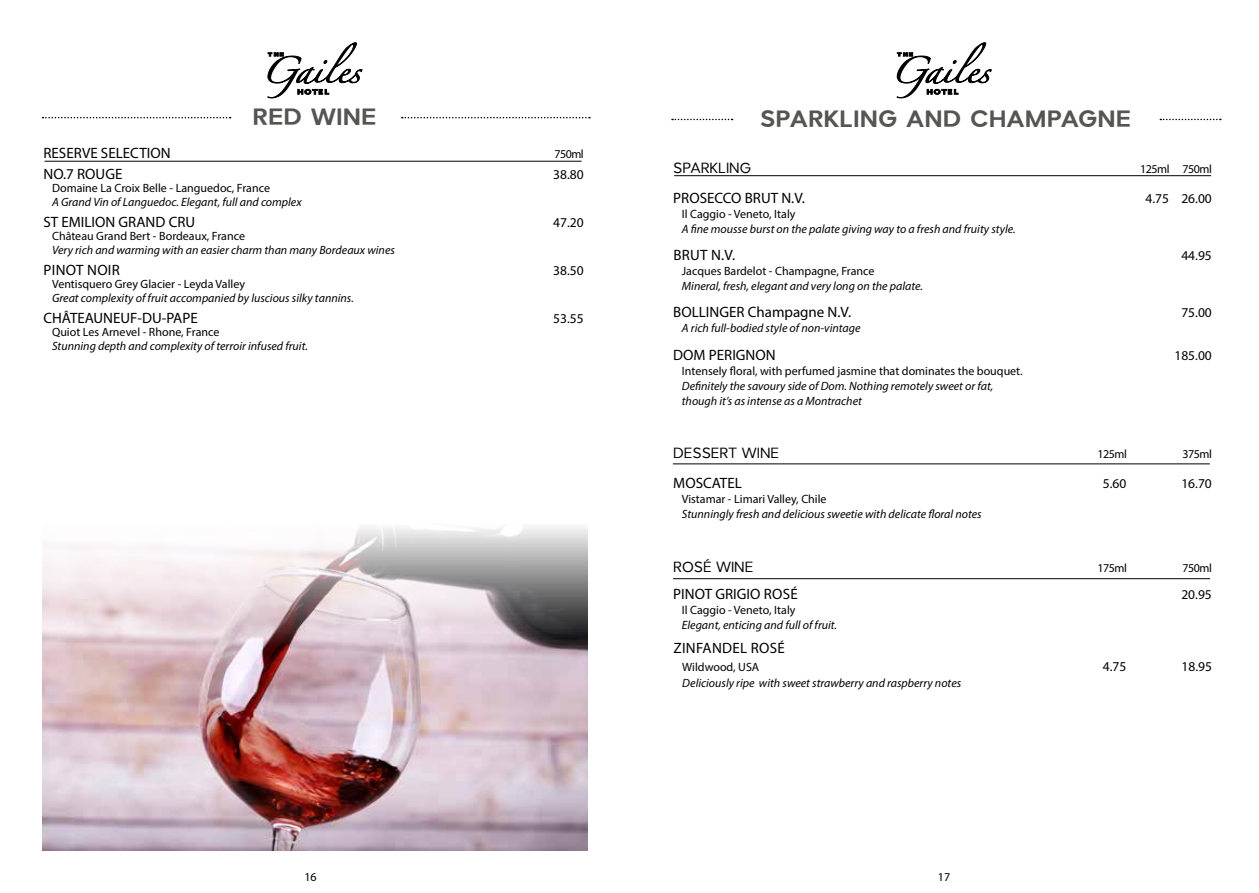
<style>
.page{position:relative;width:1259px;height:893px;background:#fff}
.page>*{position:absolute;margin:0;border:0;box-sizing:border-box;transform-origin:0 0}
.t1{font:700 24px "Larke Neue";color:#545653}
.t2{font:15px "Myriad Pro";color:#000}
.t3{font:15px "Larke Neue";color:#000}
.t4{font:15px "Myriad Pro";letter-spacing:.02em;color:#000}
.t5{font:13.5px "Myriad Pro";color:#000}
.t6{font:italic 12px/15px "Myriad Pro";color:#000}
.t7{font:12px "Myriad Pro";color:#000}
.t8{font:12px "Myriad Pro";letter-spacing:-.04em;color:#000}
</style>
<div class="page">
<svg style="left:267px;top:42px;width:95px;height:56px"></svg>
<svg style="left:897px;top:42px;width:94px;height:56px"></svg>
<svg style="left:672px;top:119px;width:60px;height:1px"></svg>
<svg style="left:1160px;top:119px;width:60px;height:1px"></svg>
<hr style="left:674px;top:175px;width:537px;height:1px;background:#000">
<hr style="left:673px;top:463px;width:536px;height:1px;background:#000">
<hr style="left:673px;top:578px;width:537px;height:1px;background:#000">
<svg style="left:43px;top:117px;width:188px;height:1px"></svg>
<svg style="left:402px;top:117px;width:188px;height:1px"></svg>
<hr style="left:45px;top:161px;width:536px;height:1px;background:#000">
<img style="left:42px;top:528px;width:545px;height:322px">
<h1 class="t1" style="left:252px;top:101px;width:126px">RED WINE</h1>
<p class="t2" style="left:43px;top:144px;width:129px">RESERVE SELECTION</p>
<p class="t7" style="left:554px;top:147px;width:31px">750ml</p>
<p class="t2" style="left:43px;top:165px;width:80px">NO.7 ROUGE</p>
<p class="t5" style="left:553px;top:166px;width:32px">38.80</p>
<p class="t7" style="left:52px;top:181px;width:219px">Domaine La Croix Belle - Languedoc, France</p>
<p class="t6" style="left:52px;top:194px;width:251px">A Grand Vin of Languedoc. Elegant, full and complex</p>
<p class="t2" style="left:43px;top:213px;width:153px">ST EMILION GRAND CRU</p>
<p class="t5" style="left:553px;top:214px;width:32px">47.20</p>
<p class="t7" style="left:52px;top:229px;width:194px">Château Grand Bert - Bordeaux, France</p>
<p class="t6" style="left:52px;top:242px;width:344px">Very rich and warming with an easier charm than many Bordeaux wines</p>
<p class="t4" style="left:44px;top:261px;width:78px">PINOT NOIR</p>
<p class="t5" style="left:553px;top:262px;width:32px">38.50</p>
<p class="t7" style="left:52px;top:277px;width:194px">Ventisquero Grey Glacier - Leyda Valley</p>
<p class="t6" style="left:52px;top:290px;width:303px">Great complexity of fruit accompanied by luscious silky tannins.</p>
<p class="t2" style="left:43px;top:309px;width:156px">CHÂTEAUNEUF-DU-PAPE</p>
<p class="t5" style="left:553px;top:310px;width:32px">53.55</p>
<p class="t7" style="left:52px;top:325px;width:169px">Quiot Les Arnevel - Rhone, France</p>
<p class="t6" style="left:52px;top:338px;width:257px">Stunning depth and complexity of terroir infused fruit.</p>
<h1 class="t1" style="left:760px;top:103px;width:373px">SPARKLING AND CHAMPAGNE</h1>
<p class="t3" style="left:673px;top:159px;width:79px">SPARKLING</p>
<p class="t8" style="left:1140px;top:162px;width:73px">125ml 750ml</p>
<p class="t2" style="left:673px;top:189px;width:133px">PROSECCO BRUT N.V.</p>
<p class="t5" style="left:1145px;top:190px;width:68px">4.75 26.00</p>
<p class="t7" style="left:682px;top:207px;width:115px">Il Caggio - Veneto, Italy</p>
<p class="t6" style="left:682px;top:221px;width:335px">A fine mousse burst on the palate giving way to a fresh and fruity style.</p>
<p class="t2" style="left:673px;top:246px;width:63px">BRUT N.V.</p>
<p class="t5" style="left:1181px;top:247px;width:32px">44.95</p>
<p class="t7" style="left:682px;top:264px;width:194px">Jacques Bardelot - Champagne, France</p>
<p class="t6" style="left:682px;top:279px;width:243px">Mineral, fresh, elegant and very long on the palate.</p>
<p class="t2" style="left:673px;top:303px;width:179px">BOLLINGER Champagne N.V.</p>
<p class="t5" style="left:1181px;top:305px;width:32px">75.00</p>
<p class="t6" style="left:682px;top:321px;width:180px">A rich full-bodied style of non-vintage</p>
<p class="t2" style="left:673px;top:345px;width:104px">DOM PERIGNON</p>
<p class="t5" style="left:1174px;top:347px;width:39px">185.00</p>
<p class="t7" style="left:682px;top:363px;width:342px">Intensely floral, with perfumed jasmine that dominates the bouquet.</p>
<p class="t6" style="left:682px;top:378px;width:313px">Definitely the savoury side of Dom. Nothing remotely sweet or fat, though it’s as intense as a Montrachet</p>
<p class="t3" style="left:673px;top:444px;width:107px">DESSERT WINE</p>
<p class="t7" style="left:1097px;top:447px;width:31px">125ml</p>
<p class="t7" style="left:1182px;top:447px;width:31px">375ml</p>
<p class="t2" style="left:673px;top:474px;width:70px">MOSCATEL</p>
<p class="t5" style="left:1102px;top:475px;width:25px">5.60</p>
<p class="t5" style="left:1181px;top:475px;width:32px">16.70</p>
<p class="t7" style="left:682px;top:492px;width:146px">Vistamar - Limari Valley, Chile</p>
<p class="t6" style="left:682px;top:507px;width:301px">Stunningly fresh and delicious sweetie with delicate floral notes</p>
<p class="t3" style="left:673px;top:557px;width:82px">ROSÉ WINE</p>
<p class="t7" style="left:1097px;top:560px;width:31px">175ml</p>
<p class="t7" style="left:1182px;top:560px;width:31px">750ml</p>
<p class="t2" style="left:673px;top:585px;width:126px">PINOT GRIGIO ROSÉ</p>
<p class="t5" style="left:1181px;top:586px;width:32px">20.95</p>
<p class="t7" style="left:682px;top:603px;width:115px">Il Caggio - Veneto, Italy</p>
<p class="t6" style="left:682px;top:617px;width:157px">Elegant, enticing and full of fruit.</p>
<p class="t4" style="left:673px;top:639px;width:113px">ZINFANDEL ROSÉ</p>
<p class="t7" style="left:682px;top:660px;width:78px">Wildwood, USA</p>
<p class="t5" style="left:1103px;top:658px;width:25px">4.75</p>
<p class="t5" style="left:1181px;top:658px;width:32px">18.95</p>
<p class="t6" style="left:682px;top:675px;width:280px">Deliciously ripe with sweet strawberry and raspberry notes</p>
<p class="t7" style="left:304px;top:869px;width:14px">16</p>
<p class="t7" style="left:938px;top:869px;width:14px">17</p>
</div>
